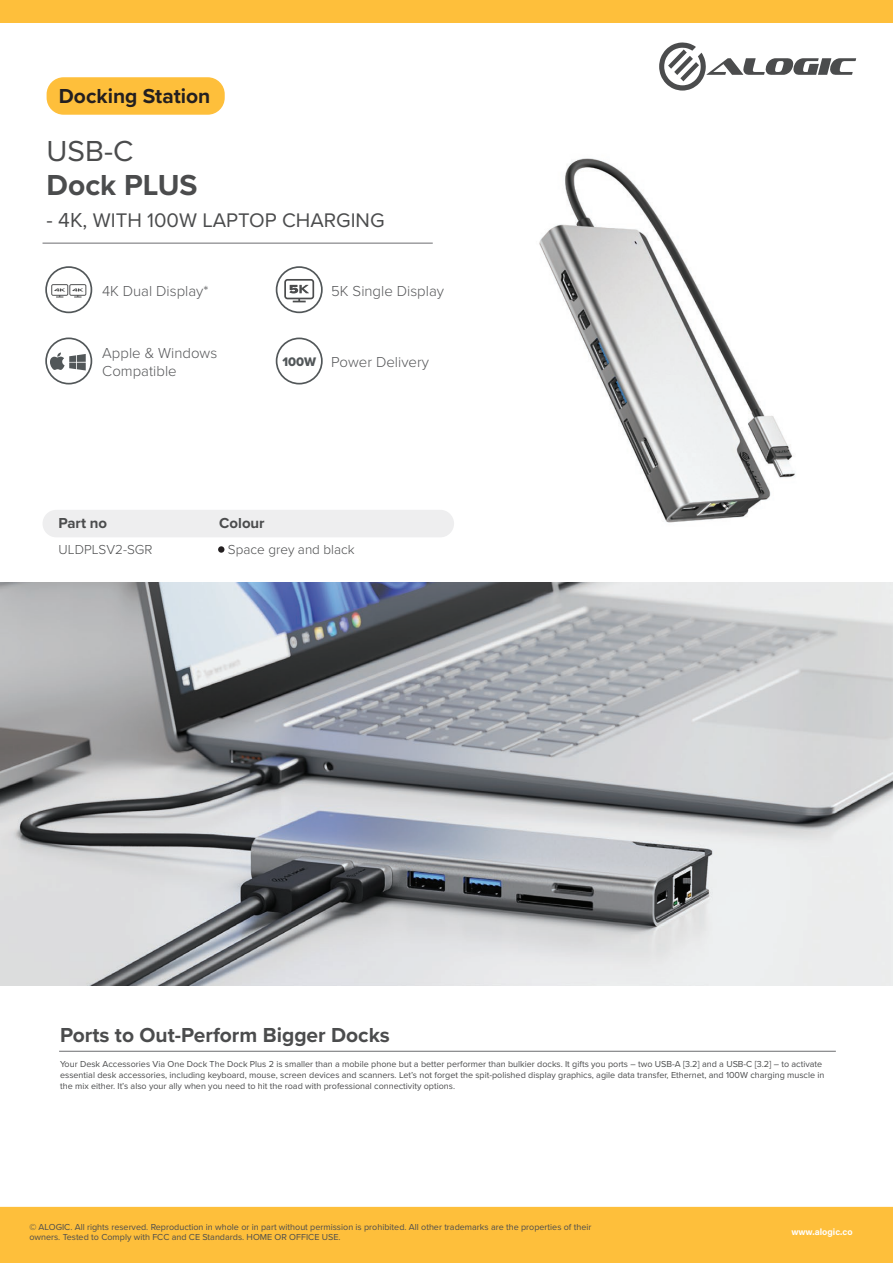
<style>
.page{position:relative;width:893px;height:1263px;background:#fff}
.page>*{position:absolute;margin:0;border:0;box-sizing:border-box;transform-origin:0 0}
.t1{font:700 30px "Proxima Nova";color:#4b4c4d}
.t2{font:30px "Proxima Nova";color:#4b4c4d}
.t3{font:700 21px "Proxima Nova";color:#4b4c4d}
.t4{font:700 21px "Proxima Nova";color:#231f20}
.t5{font:20.4px "Proxima Nova";color:#4b4c4d}
.t6{font:300 15px/18px "Proxima Nova";color:#57585a}
.t7{font:700 15px "Proxima Nova";color:#4b4c4d}
.t8{font:300 13.5px "Proxima Nova";color:#4b4c4d}
.t9{font:9px/10.8px "Proxima Nova";color:#4b4c4d}
.t10{font:700 9px "Acumin Pro";color:#fff}
.s1{font-size:21px}
.s2{font-family:"Proxima Nova Extrabld";font-weight:400;font-size:12.9px;color:#525759}
</style>
<div class="page">
<div style="left:0;top:1207px;width:893px;height:56px;background:#febf3b"></div>
<img style="left:473px;top:158px;width:420px;height:425px">
<div style="left:0;top:0;width:893px;height:22px;background:#febf3b"></div>
<div style="left:47px;top:77px;width:178px;height:38px;background:#febf3b;border-radius:17px"></div>
<svg style="left:659px;top:42px;width:197px;height:49px"></svg>
<hr style="left:43px;top:243px;width:390px;height:1px;background:#6c6d70">
<div style="left:43px;top:511px;width:410px;height:26px;background:#eeeeef;border-radius:13px"></div>
<div style="left:43px;top:510px;width:411px;height:27px;border:2px solid #eeeeef;border-radius:13px"></div>
<div style="left:218px;top:546px;width:6px;height:7px;background:#231f20;border-radius:50%"></div>
<svg style="left:45px;top:266px;width:47px;height:47px"></svg>
<hr style="left:59px;top:1051px;width:777px;height:1px;background:#6c6d70">
<img style="left:0;top:583px;width:893px;height:402px">
<svg style="left:45px;top:337px;width:47px;height:47px"></svg>
<svg style="left:276px;top:338px;width:47px;height:46px"></svg>
<svg style="left:276px;top:266px;width:47px;height:47px"></svg>
<h2 class="t4" style="left:59px;top:81px;width:153px">Docking Station</h2>
<h1 class="t2" style="left:47px;top:128px;width:88px">USB-C</h1>
<h1 class="t1" style="left:47px;top:163px;width:152px">Dock PLUS</h1>
<h3 class="t5" style="left:47px;top:205px;width:339px"><span class="s1">- 4K,</span> WITH 100W LAPTOP CHARGING</h3>
<h3 class="t6" style="left:102px;top:281px;width:108px">4K Dual Display*</h3>
<h3 class="t6" style="left:102px;top:343px;width:116px">Apple &amp; Windows<br>Compatible</h3>
<h3 class="t6" style="left:331px;top:281px;width:114px">5K Single Display</h3>
<h3 class="t6" style="left:282px;top:352px;width:148px"><span class="s2">100W</span> Power Delivery</h3>
<h3 class="t7" style="left:58px;top:512px;width:50px">Part no</h3>
<h3 class="t7" style="left:219px;top:512px;width:47px">Colour</h3>
<h3 class="t8" style="left:59px;top:539px;width:95px">ULDPLSV2-SGR</h3>
<h3 class="t8" style="left:228px;top:539px;width:128px">Space grey and black</h3>
<h2 class="t3" style="left:60px;top:1019px;width:331px">Ports to Out-Perform Bigger Docks</h2>
<p class="t9" style="left:60px;top:1058px;width:766px">Your Desk Accessories Via One Dock The Dock Plus 2 is smaller than a mobile phone but a better performer than bulkier docks. It gifts you ports – two USB-A [3.2] and a USB-C [3.2] – to activate essential desk accessories, including keyboard, mouse, screen devices and scanners. Let’s not forget the spit-polished display graphics, agile data transfer, Ethernet, and 100W charging muscle in the mix either. It’s also your ally when you need to hit the road with professional connectivity options.</p>
<p class="t9" style="left:29px;top:1221px;width:564px">© ALOGIC. All rights reserved. Reproduction in whole or in part without permission is prohibited. All other trademarks are the properties of their owners. Tested to Comply with FCC and CE Standards. HOME OR OFFICE USE.</p>
<p class="t10" style="left:791px;top:1225px;width:63px">www.alogic.co</p>
</div>
